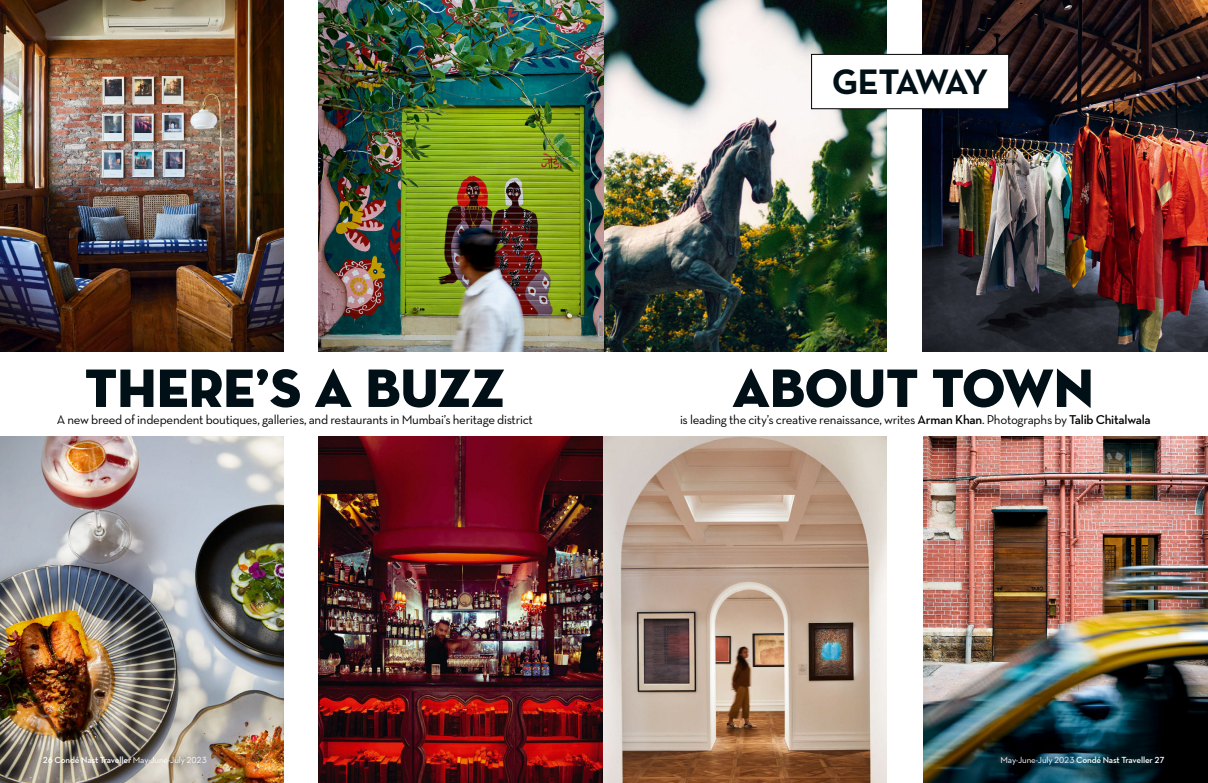
<style>
.page{position:relative;width:1208px;height:783px;background:#fff}
.page>*{position:absolute;margin:0;border:0;box-sizing:border-box;transform-origin:0 0}
.t1{font:55px "Neutra Disp Titling";color:#001016}
.t2{font:700 36px "Neutra Text TF";letter-spacing:-.12em;color:#001016}
.t3{font:13px "Neutra Text TF";letter-spacing:-.02em;color:#000}
.t4{font:600 9px "Neutra Text TF";letter-spacing:-.015em;color:#fff}
.s1{font-family:"Neutra Text TF Demi Alt";font-weight:400}
.s2{font-weight:400}
.s3{font-family:"Neutra Text TF Book Alt";font-weight:400}
.s4{font-weight:600}
</style>
<div class="page">
<img style="left:318px;top:0;width:286px;height:351px">
<img style="left:0;top:0;width:284px;height:351px">
<img style="left:318px;top:436px;width:568px;height:346px">
<img style="left:0;top:436px;width:284px;height:346px">
<img style="left:605px;top:0;width:281px;height:351px">
<img style="left:922px;top:0;width:286px;height:351px">
<img style="left:604px;top:0;width:1px;height:351px">
<img style="left:924px;top:436px;width:284px;height:346px">
<img style="left:604px;top:436px;width:1px;height:346px">
<div style="left:811px;top:54px;width:197px;height:55px;background:#fff"></div>
<div style="left:811px;top:54px;width:198px;height:55px;border:1px solid #000"></div>
<h1 class="t1" style="left:85px;top:353px;width:421px">THERE’S A BUZZ</h1>
<p class="t3" style="left:57px;top:411px;width:478px">A new breed of independent boutiques, galleries, and restaurants in Mumbai’s heritage district</p>
<p class="t4" style="left:43px;top:754px;width:166px"><span class="s1">26</span> Condé Nast Traveller <span class="s2">May-June-July</span> <span class="s3">2023</span></p>
<h2 class="t2" style="left:832px;top:59px;width:158px">GETAWAY</h2>
<h1 class="t1" style="left:732px;top:353px;width:363px">ABOUT TOWN</h1>
<p class="t3" style="left:680px;top:411px;width:472px">is leading the city’s creative renaissance, writes <span class="s4">Arman Khan</span>. Photographs by <span class="s4">Talib Chitalwala</span></p>
<p class="t4" style="left:1000px;top:754px;width:166px"><span class="s2">May-June-July</span> <span class="s3">2023</span> Condé Nast Traveller <span class="s1">27</span></p>
</div>
